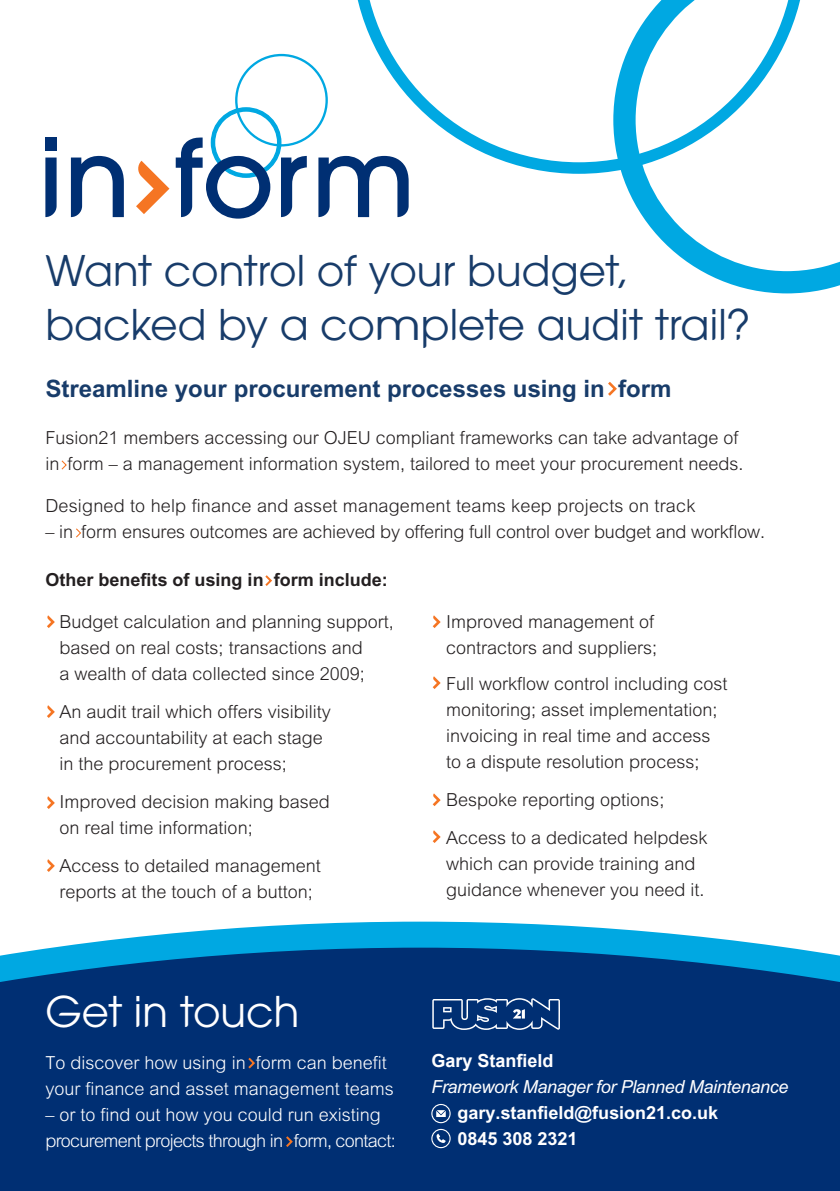
<style>
.page{position:relative;width:840px;height:1191px;background:#fff}
.page>*{position:absolute;margin:0;border:0;box-sizing:border-box;transform-origin:0 0}
.heading{font:42px/54px "Fusion Avant";color:#183c6a}
.heading-2{font:42px "Fusion Avant";color:#fff}
.Paragraph_Style_1{font:700 24px "Arial";color:#183c6a}
.Paragraph_Style_1-2{font:300 18px/26px "Arial";color:#231f20}
.heading-3{font:300 18px/26px "Arial";letter-spacing:-.04em;color:#fff}
.heading-4{font:300 18px/26px "Arial";color:#fff}
.Paragraph_Style_1-3{font:700 18px "Arial";color:#fff}
.Paragraph_Style_1-4{font:italic 18px "Arial";letter-spacing:-.02em;color:#fff}
.Paragraph_Style_1-5{font:700 18px "Arial";color:#231f20}
.Paragraph_Style_1-6{font:700 18px "Arial";color:#fff}
.s1{color:#00a8e2}
</style>
<div class="page">
<svg style="left:0;top:921px;width:839px;height:270px;background:#0b4484"></svg>
<svg style="left:45px;top:157px;width:12px;height:60px"></svg>
<div style="left:45px;top:137px;width:12px;height:14px;background:#002f73"></div>
<svg style="left:71px;top:156px;width:53px;height:61px"></svg>
<svg style="left:136px;top:161px;width:33px;height:53px"></svg>
<svg style="left:176px;top:54px;width:232px;height:165px"></svg>
<svg style="left:622px;top:174px;width:217px;height:120px"></svg>
<svg style="left:351px;top:0;width:449px;height:174px"></svg>
<svg style="left:47px;top:615px;width:8px;height:13px"></svg>
<svg style="left:432px;top:615px;width:8px;height:13px"></svg>
<svg style="left:47px;top:705px;width:8px;height:13px"></svg>
<svg style="left:432px;top:676px;width:8px;height:13px"></svg>
<svg style="left:47px;top:796px;width:8px;height:13px"></svg>
<svg style="left:432px;top:793px;width:8px;height:13px"></svg>
<svg style="left:47px;top:859px;width:8px;height:13px"></svg>
<svg style="left:432px;top:998px;width:127px;height:32px;background:#31578d"></svg>
<svg style="left:431px;top:1104px;width:19px;height:44px"></svg>
<svg style="left:61px;top:460px;width:6px;height:10px"></svg>
<svg style="left:76px;top:528px;width:5px;height:10px"></svg>
<svg style="left:265px;top:575px;width:7px;height:11px"></svg>
<svg style="left:608px;top:381px;width:9px;height:15px"></svg>
<svg style="left:284px;top:1134px;width:10px;height:15px"></svg>
<svg style="left:246px;top:1055px;width:10px;height:15px"></svg>
<svg style="left:432px;top:830px;width:8px;height:13px"></svg>
<p class="heading" style="left:45px;top:244px;width:706px">Want control of your budget, backed by a complete audit trail?</p>
<p class="Paragraph_Style_1" style="left:45px;top:374px;width:627px">Streamline your procurement processes using in form</p>
<p class="Paragraph_Style_1-2" style="left:45px;top:424px;width:694px">Fusion21 members accessing our OJEU compliant frameworks can take advantage of</p>
<p class="Paragraph_Style_1-2" style="left:45px;top:450px;width:699px">in form – a management information system, tailored to meet your procurement needs.</p>
<p class="Paragraph_Style_1-2" style="left:45px;top:492px;width:651px">Designed to help finance and asset management teams keep projects on track</p>
<p class="Paragraph_Style_1-2" style="left:45px;top:518px;width:720px">– in form ensures outcomes are achieved by offering full control over budget and workflow.</p>
<p class="Paragraph_Style_1-5" style="left:45px;top:569px;width:344px">Other benefits of using in form include:</p>
<p class="Paragraph_Style_1-2" style="left:59px;top:608px;width:336px">Budget calculation and planning support, based on real costs; transactions and<br>a wealth of data collected since 2009;</p>
<p class="Paragraph_Style_1-2" style="left:59px;top:698px;width:273px">An audit trail which offers visibility and accountability at each stage in the procurement process;</p>
<p class="Paragraph_Style_1-2" style="left:59px;top:788px;width:272px;text-indent:-14px"><span class="s1">•</span> Improved decision making based on real time information;</p>
<p class="Paragraph_Style_1-2" style="left:45px;top:852px;width:277px;text-align:center"><span class="s1">•</span> Access to detailed management reports at the touch of a button;</p>
<p class="Paragraph_Style_1-2" style="left:432px;top:608px;width:227px;text-align:right"><span class="s1">•</span> Improved management of contractors and suppliers;</p>
<p class="Paragraph_Style_1-2" style="left:446px;top:670px;width:283px;text-indent:-14px"><span class="s1">•</span> Full workflow control including cost monitoring; asset implementation; invoicing in real time and access to a dispute resolution process;</p>
<p class="Paragraph_Style_1-2" style="left:432px;top:786px;width:234px"><span class="s1">•</span> Bespoke reporting options;</p>
<p class="Paragraph_Style_1-2" style="left:446px;top:824px;width:263px;text-indent:-14px"><span class="s1">•</span> Access to a dedicated helpdesk which can provide training and guidance whenever you need it.</p>
<p class="heading-2" style="left:45px;top:986px;width:255px">Get in touch</p>
<p class="heading-4" style="left:45px;top:1049px;width:350px">To discover how using in form can benefit your finance and asset management teams</p>
<p class="heading-3" style="left:45px;top:1101px;width:351px">– or to find out how you could run existing procurement projects through in form, contact:</p>
<p class="Paragraph_Style_1-6" style="left:431px;top:1048px;width:124px">Gary Stanfield</p>
<p class="Paragraph_Style_1-4" style="left:431px;top:1076px;width:358px">Framework Manager for Planned Maintenance</p>
<p class="Paragraph_Style_1-3" style="left:457px;top:1102px;width:262px">gary.stanfield@fusion21.co.uk</p>
<p class="Paragraph_Style_1-3" style="left:457px;top:1128px;width:122px">0845 308 2321</p>
</div>
